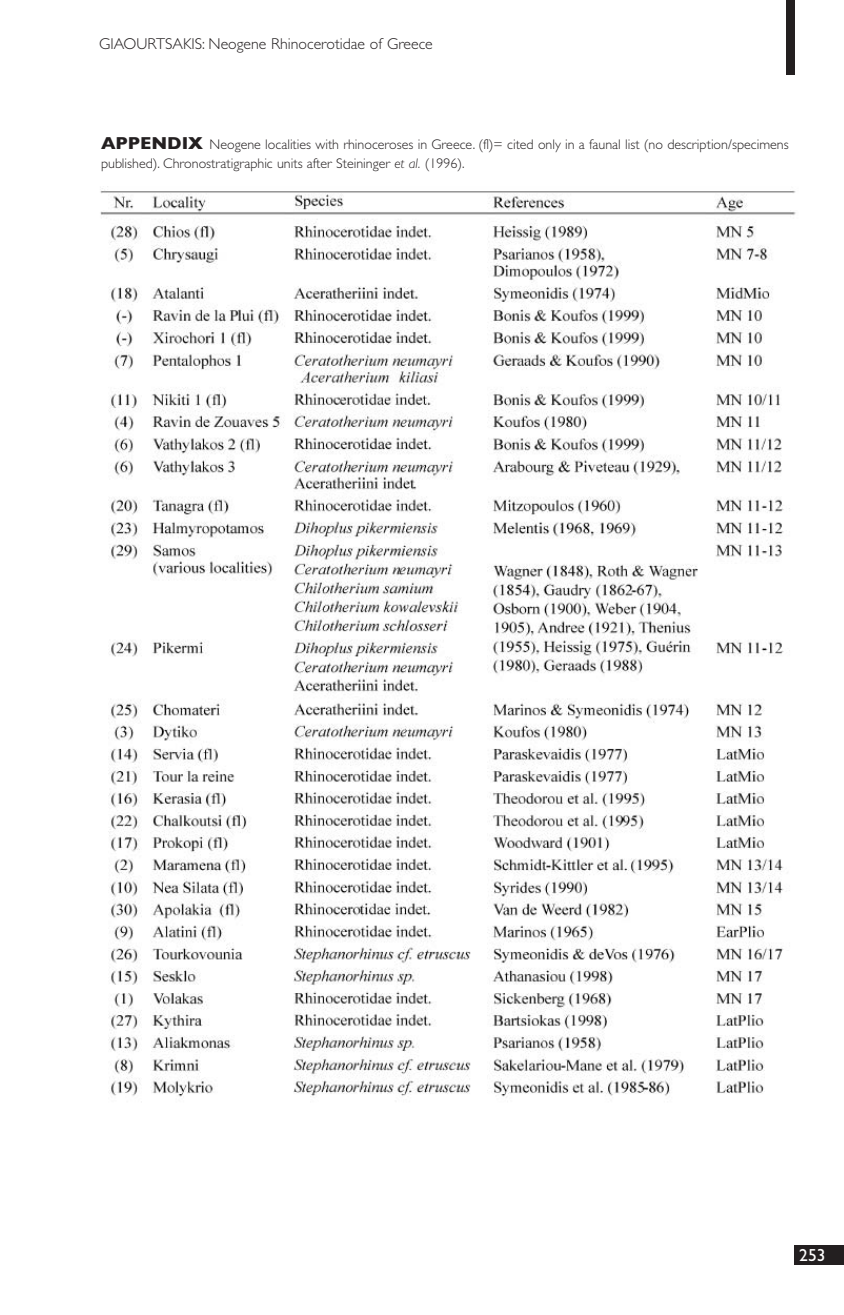
<style>
.page{position:relative;width:844px;height:1315px;background:#fff}
.page>*{position:absolute;margin:0;border:0;box-sizing:border-box;transform-origin:0 0}
.t1{font:17.5px "Gill Sans";color:#fff}
.t2{font:300 15.75px "Gill Sans";color:#231f20}
.t3{font:300 14px/19.6px "Gill Sans";color:#231f20}
.s1{font-weight:700;font-size:17.5px}
.s2{font-style:italic}
</style>
<div class="page">
<div style="left:785px;top:0;width:9px;height:74px;background:#231f20"></div>
<div style="left:794px;top:1245px;width:49px;height:20px;background:#231f20"></div>
<img style="left:100px;top:186px;width:696px;height:912px">
<p class="t2" style="left:99px;top:35px;width:335px">GIAOURTSAKIS: Neogene Rhinocerotidae of Greece</p>
<p class="t3" style="left:101px;top:134px;width:689px"><span class="s1">APPENDIX</span> Neogene localities with rhinoceroses in Greece. (fl)= cited only in a faunal list (no description/specimens published). Chronostratigraphic units after Steininger <span class="s2">et al.</span> (1996).</p>
<p class="t1" style="left:799px;top:1245px;width:28px">253</p>
</div>
